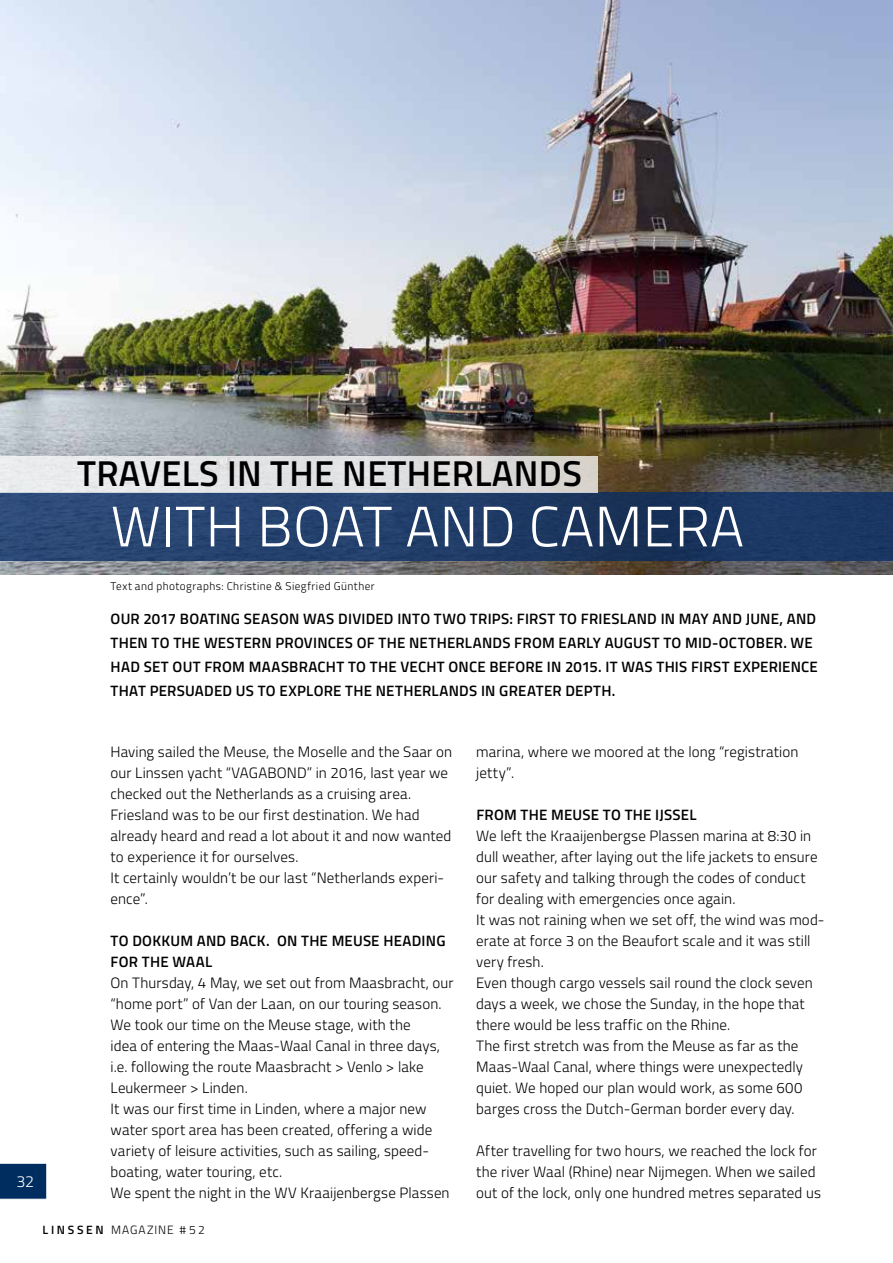
<style>
.page{position:relative;width:893px;height:1263px;background:#fff}
.page>*{position:absolute;margin:0;border:0;box-sizing:border-box;transform-origin:0 0}
.t1{font:300 57px "Titillium Web";letter-spacing:.01em;color:#fff}
.t2{font:600 36px "Titillium Web";letter-spacing:.01em;color:#000}
.t3{font:300 16.05px "Titillium Web";color:#fff}
.t4{font:300 15px/21px "Titillium Web";letter-spacing:.005em;color:#000}
.t5{font:600 15px/24px "Titillium Web";letter-spacing:.015em;color:#000}
.t6{font:300 12px "Titillium Web";letter-spacing:.08em;color:#000}
.t7{font:300 11.25px "Titillium Web";letter-spacing:.04em;color:#000}
.s1{font-weight:600}
</style>
<div class="page">
<img style="left:0;top:0;width:893px;height:574px">
<svg style="left:0;top:493px;width:893px;height:68px;background:#213d68"></svg>
<div style="left:0;top:456px;width:598px;height:37px;background:linear-gradient(to right,#eceef2,#d8d6d3)"></div>
<svg style="left:0;top:1163px;width:47px;height:36px;background:#0b3666"></svg>
<h2 class="t2" style="left:77px;top:446px;width:506px">TRAVELS IN THE NETHERLANDS</h2>
<h1 class="t1" style="left:111px;top:485px;width:635px">WITH BOAT AND CAMERA</h1>
<p class="t7" style="left:111px;top:577px;width:266px">Text and photographs: Christine &amp; Siegfried Günther</p>
<p class="t5" style="left:111px;top:606px;width:709px">OUR 2017 BOATING SEASON WAS DIVIDED INTO TWO TRIPS: FIRST TO FRIESLAND IN MAY AND JUNE, AND THEN TO THE WESTERN PROVINCES OF THE NETHERLANDS FROM EARLY AUGUST TO MID-OCTOBER. WE HAD SET OUT FROM MAASBRACHT TO THE VECHT ONCE BEFORE IN 2015. IT WAS THIS FIRST EXPERIENCE THAT PERSUADED US TO EXPLORE THE NETHERLANDS IN GREATER DEPTH.</p>
<p class="t3" style="left:16px;top:1170px;width:19px">32</p>
<p class="t4" style="left:111px;top:740px;width:343px">Having sailed the Meuse, the Moselle and the Saar on our Linssen yacht “VAGABOND” in 2016, last year we checked out the Netherlands as a cruising area.<br>Friesland was to be our first destination. We had already heard and read a lot about it and now wanted to experience it for ourselves.<br>It certainly wouldn’t be our last “Netherlands experi&shy;ence”.</p>
<p class="t5" style="left:111px;top:929px;width:336px;line-height:21px">TO DOKKUM AND BACK. ON THE MEUSE HEADING<br>FOR THE WAAL</p>
<p class="t4" style="left:111px;top:971px;width:344px">On Thursday, 4 May, we set out from Maasbracht, our “home port” of Van der Laan, on our touring season.<br>We took our time on the Meuse stage, with the<br>idea of entering the Maas-Waal Canal in three days, i.e. following the route Maasbracht &gt; Venlo &gt; lake Leukermeer &gt; Linden.<br>It was our first time in Linden, where a major new water sport area has been created, offering a wide variety of leisure activities, such as sailing, speed&shy;boating, water touring, etc.<br>We spent the night in the WV Kraaijenbergse Plassen</p>
<p class="t6" style="left:43px;top:1221px;width:164px"><span class="s1">LINSSEN</span> MAGAZINE #52</p>
<p class="t4" style="left:476px;top:740px;width:324px">marina, where we moored at the long “registration jetty”.</p>
<p class="t5" style="left:476px;top:802px;width:222px">FROM THE MEUSE TO THE IJSSEL</p>
<p class="t4" style="left:476px;top:824px;width:350px">We left the Kraaijenbergse Plassen marina at 8:30 in dull weather, after laying out the life jackets to ensure our safety and talking through the codes of conduct for dealing with emergencies once again.<br>It was not raining when we set off, the wind was mod&shy;erate at force 3 on the Beaufort scale and it was still very fresh.<br>Even though cargo vessels sail round the clock seven days a week, we chose the Sunday, in the hope that there would be less traffic on the Rhine.<br>The first stretch was from the Meuse as far as the Maas-Waal Canal, where things were unexpectedly quiet. We hoped our plan would work, as some 600 barges cross the Dutch-German border every day.</p>
<p class="t4" style="left:476px;top:1139px;width:346px">After travelling for two hours, we reached the lock for the river Waal (Rhine) near Nijmegen. When we sailed out of the lock, only one hundred metres separated us</p>
</div>
